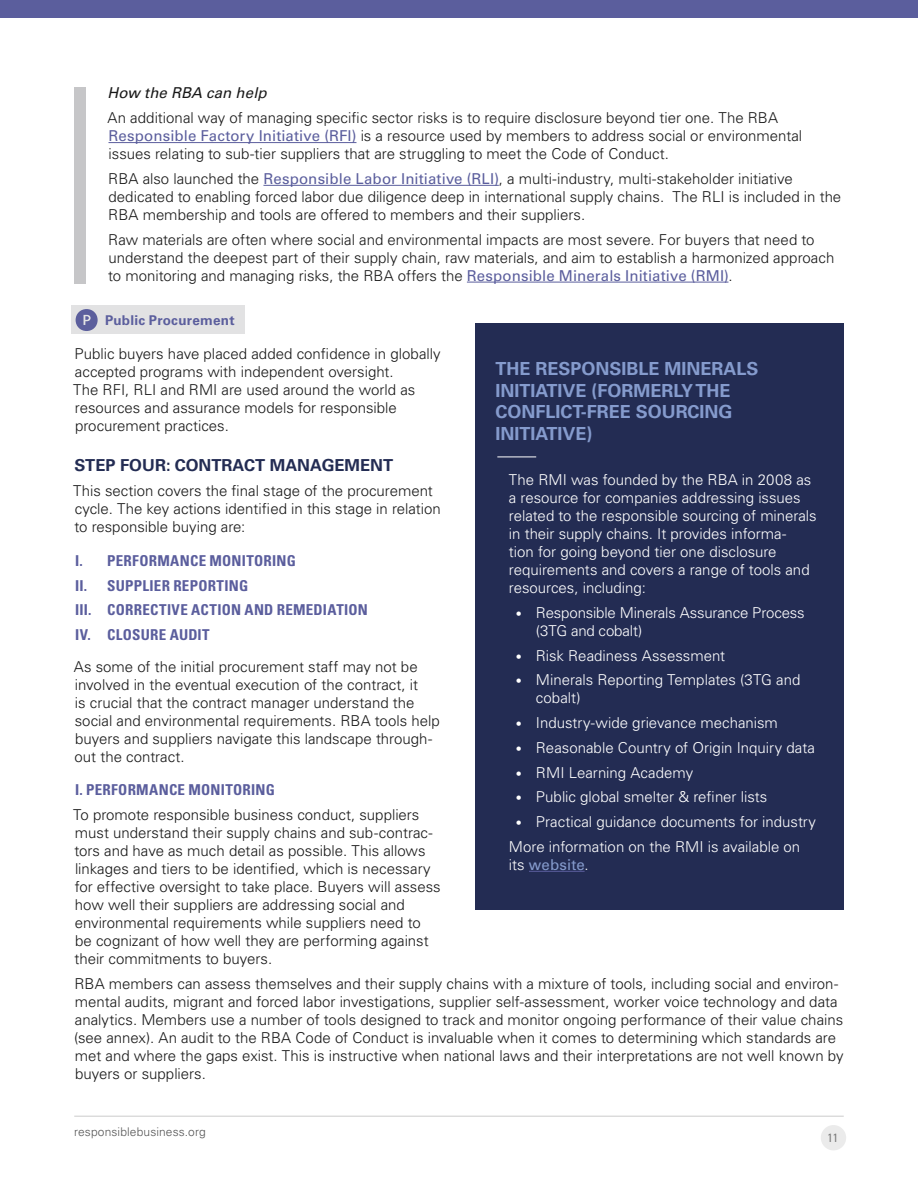
<style>
.page{position:relative;width:918px;height:1188px;background:#fff}
.page>*{position:absolute;margin:0;border:0;box-sizing:border-box;transform-origin:0 0}
.t1{font:700 18px/21.6px "Univers LT Std";color:#859bcd}
.t2{font:700 16.5px "Univers LT Std";color:#232c53}
.t3{font:300 15px/18px "Univers LT Std";color:#191919}
.t4{font:300 15px/18px "Univers LT Std";color:#fff}
.t5{font:700 condensed 15px/24.8px "Univers LT Std";letter-spacing:.015em;color:#5b5e9d}
.t6{font:italic 15px "Univers LT Std";letter-spacing:.005em;color:#191919}
.t7{font:15px "Univers LT Std";letter-spacing:.01em;color:#859bcd}
.t8{font:700 13.5px "Univers LT Std";letter-spacing:.02em;color:#5b5e9d}
.t9{font:300 12px "Univers LT Std";letter-spacing:.01em;color:#555}
.t10{font:condensed 12px "Univers LT Std";color:#7c7c7c}
.s1{font-weight:400;color:#5b5e9d}
.s2{font-size:12px}
.s3{font-weight:300;color:#fff}
</style>
<div class="page">
<div style="left:821px;top:1125px;width:25px;height:25px;background:#ebebeb;border-radius:50%"></div>
<div style="left:0;top:0;width:918px;height:18px;background:#5b5e9d"></div>
<hr style="left:74px;top:1116px;width:770px;height:1px;background:#cbcbcb">
<hr style="left:109px;top:142px;width:247px;height:1px;background:#5b5e9d">
<hr style="left:263px;top:185px;width:236px;height:1px;background:#5b5e9d">
<hr style="left:467px;top:282px;width:261px;height:1px;background:#5b5e9d">
<div style="left:74px;top:88px;width:12px;height:196px;background:#c6c6c8"></div>
<div style="left:71px;top:306px;width:174px;height:28px;background:#e2e2e3"></div>
<svg style="left:76px;top:309px;width:22px;height:22px"></svg>
<div style="left:475px;top:323px;width:368px;height:586px;background:#232c53"></div>
<hr style="left:529px;top:871px;width:56px;height:1px;background:#5b5e9d">
<hr style="left:497px;top:457px;width:39px;height:1px;background:#fff">
<p class="t6" style="left:107px;top:84px;width:161px">How the RBA can help</p>
<p class="t3" style="left:108px;top:109px;width:696px">An additional way of managing specific sector risks is to require disclosure beyond tier one. The RBA<br><span class="s1">Responsible Factory Initiative (RFI)</span> is a resource used by members to address social or environmental issues relating to sub-tier suppliers that are struggling to meet the Code of Conduct.</p>
<p class="t3" style="left:108px;top:170px;width:735px">RBA also launched the <span class="s1">Responsible Labor Initiative (RLI)</span>, a multi-industry, multi-stakeholder initiative dedicated to enabling forced labor due diligence deep in international supply chains. The RLI is included in the<br>RBA membership and tools are offered to members and their suppliers.</p>
<p class="t3" style="left:108px;top:230px;width:728px">Raw materials are often where social and environmental impacts are most severe. For buyers that need to understand the deepest part of their supply chain, raw materials, and aim to establish a harmonized approach to monitoring and managing risks, the RBA offers the <span class="s1">Responsible Minerals Initiative (RMI)</span>.</p>
<p class="t8" style="left:105px;top:312px;width:131px">Public Procurement</p>
<p class="t3" style="left:73px;top:345px;width:369px">Public buyers have placed added confidence in globally accepted programs with independent oversight.<br>The RFI, RLI and RMI are used around the world as resources and assurance models for responsible procurement practices.</p>
<p class="t2" style="left:75px;top:456px;width:320px">STEP FOUR: CONTRACT MANAGEMENT</p>
<p class="t3" style="left:73px;top:482px;width:369px">This section covers the final stage of the procurement cycle. The key actions identified in this stage in relation to responsible buying are:</p>
<p class="t5" style="left:75px;top:548px;width:294px">I. PERFORMANCE MONITORING<br>II. SUPPLIER REPORTING<br>III. CORRECTIVE ACTION AND REMEDIATION<br>IV. CLOSURE AUDIT</p>
<p class="t3" style="left:74px;top:657px;width:367px">As some of the initial procurement staff may not be involved in the eventual execution of the contract, it<br>is crucial that the contract manager understand the social and environmental requirements. RBA tools help buyers and suppliers navigate this landscape through&shy;out the contract.</p>
<p class="t5" style="left:75px;top:778px;width:201px">I. PERFORMANCE MONITORING</p>
<p class="t3" style="left:73px;top:806px;width:369px">To promote responsible business conduct, suppliers must understand their supply chains and sub-contrac&shy;tors and have as much detail as possible. This allows linkages and tiers to be identified, which is necessary for effective oversight to take place. Buyers will assess how well their suppliers are addressing social and environmental requirements while suppliers need to<br>be cognizant of how well they are performing against their commitments to buyers.</p>
<p class="t3" style="left:74px;top:975px;width:771px">RBA members can assess themselves and their supply chains with a mixture of tools, including social and environ&shy;mental audits, migrant and forced labor investigations, supplier self-assessment, worker voice technology and data analytics. Members use a number of tools designed to track and monitor ongoing performance of their value chains (see annex). An audit to the RBA Code of Conduct is invaluable when it comes to determining which standards are met and where the gaps exist. This is instructive when national laws and their interpretations are not well known by buyers or suppliers.</p>
<p class="t1" style="left:495px;top:358px;width:265px">THE RESPONSIBLE MINERALS<br>INITIATIVE (FORMERLY THE<br>CONFLICT-FREE SOURCING<br>INITIATIVE)</p>
<p class="t4" style="left:509px;top:471px;width:309px">The RMI was founded by the RBA in 2008 as a resource for companies addressing issues related to the responsible sourcing of minerals in their supply chains. It provides informa-<br>tion for going beyond tier one disclosure requirements and covers a range of tools and resources, including:</p>
<p class="t4" style="left:536px;top:604px;width:270px;text-indent:-20px"><span class="s2">•</span> Responsible Minerals Assurance Process (3TG and cobalt)</p>
<p class="t4" style="left:516px;top:646px;width:211px"><span class="s2">•</span> Risk Readiness Assessment</p>
<p class="t4" style="left:536px;top:671px;width:266px;text-indent:-20px"><span class="s2">•</span> Minerals Reporting Templates (3TG and cobalt)</p>
<p class="t4" style="left:516px;top:714px;width:264px"><span class="s2">•</span> Industry-wide grievance mechanism</p>
<p class="t4" style="left:516px;top:739px;width:301px"><span class="s2">•</span> Reasonable Country of Origin Inquiry data</p>
<p class="t4" style="left:516px;top:763px;width:179px"><span class="s2">•</span> RMI Learning Academy</p>
<p class="t4" style="left:516px;top:788px;width:253px"><span class="s2">•</span> Public global smelter &amp; refiner lists</p>
<p class="t4" style="left:509px;top:809px;width:309px;line-height:24.8px;text-indent:7px"><span class="s2">•</span> Practical guidance documents for industry<br>More information on the RMI is available on</p>
<p class="t7" style="left:509px;top:856px;width:81px"><span class="s3">its</span> website<span class="s3">.</span></p>
<p class="t9" style="left:74px;top:1124px;width:133px">responsiblebusiness.org</p>
<p class="t10" style="left:827px;top:1130px;width:12px">11</p>
</div>
